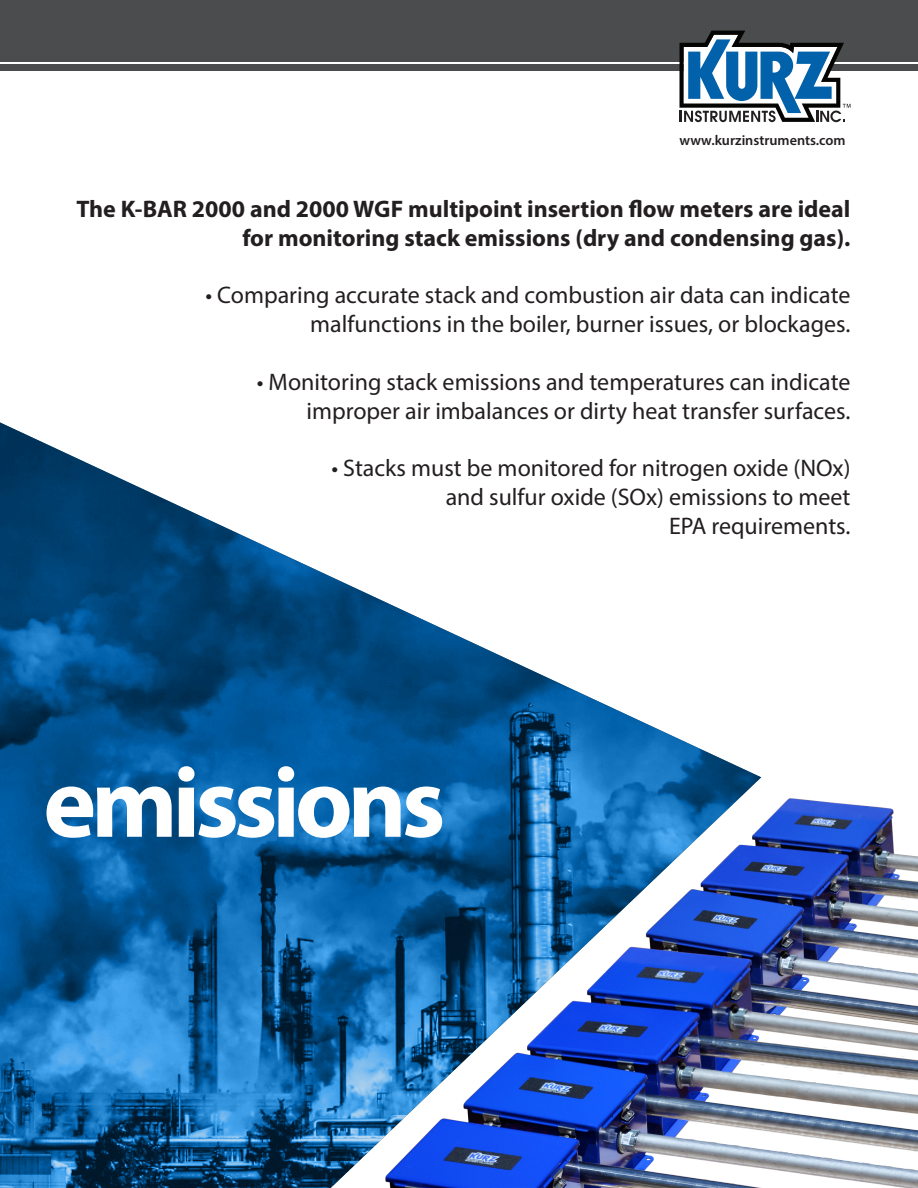
<style>
.page{position:relative;width:918px;height:1188px;background:#fff}
.page>*{position:absolute;margin:0;border:0;box-sizing:border-box;transform-origin:0 0}
.Cover_productName_gr{font:700 100.5px "Myriad Pro";letter-spacing:-.05em;color:#fff}
.t1{font:24px/28.8px "Myriad Pro";color:#231f20;text-align:right}
.t2{font:700 24px/28.8px "Myriad Pro";color:#231f20;text-align:right}
.Cover_companyInfo_wh{font:600 14.25px "Myriad Pro";color:#231f20}
</style>
<div class="page">
<img style="left:0;top:422px;width:761px;height:766px">
<img style="left:378px;top:788px;width:540px;height:400px">
<div style="left:0;top:0;width:918px;height:61px;background:#4b4c4d"></div>
<div style="left:0;top:64px;width:918px;height:6px;background:#4b4c4d"></div>
<svg style="left:679px;top:31px;width:171px;height:91px"></svg>
<p class="Cover_companyInfo_wh" style="left:680px;top:131px;width:168px">www.kurzinstruments.com</p>
<p class="t2" style="left:76px;top:194px;width:776px">The K-BAR 2000 and 2000 WGF multipoint insertion flow meters are ideal for monitoring stack emissions (dry and condensing gas).</p>
<p class="t1" style="left:205px;top:280px;width:647px">• Comparing accurate stack and combustion air data can indicate malfunctions in the boiler, burner issues, or blockages.</p>
<p class="t1" style="left:257px;top:367px;width:595px">• Monitoring stack emissions and temperatures can indicate improper air imbalances or dirty heat transfer surfaces.</p>
<p class="t1" style="left:331px;top:453px;width:521px">• Stacks must be monitored for nitrogen oxide (NOx) and sulfur oxide (SOx) emissions to meet<br>EPA requirements.</p>
<p class="Cover_productName_gr" style="left:43px;top:737px;width:404px">emissions</p>
</div>
